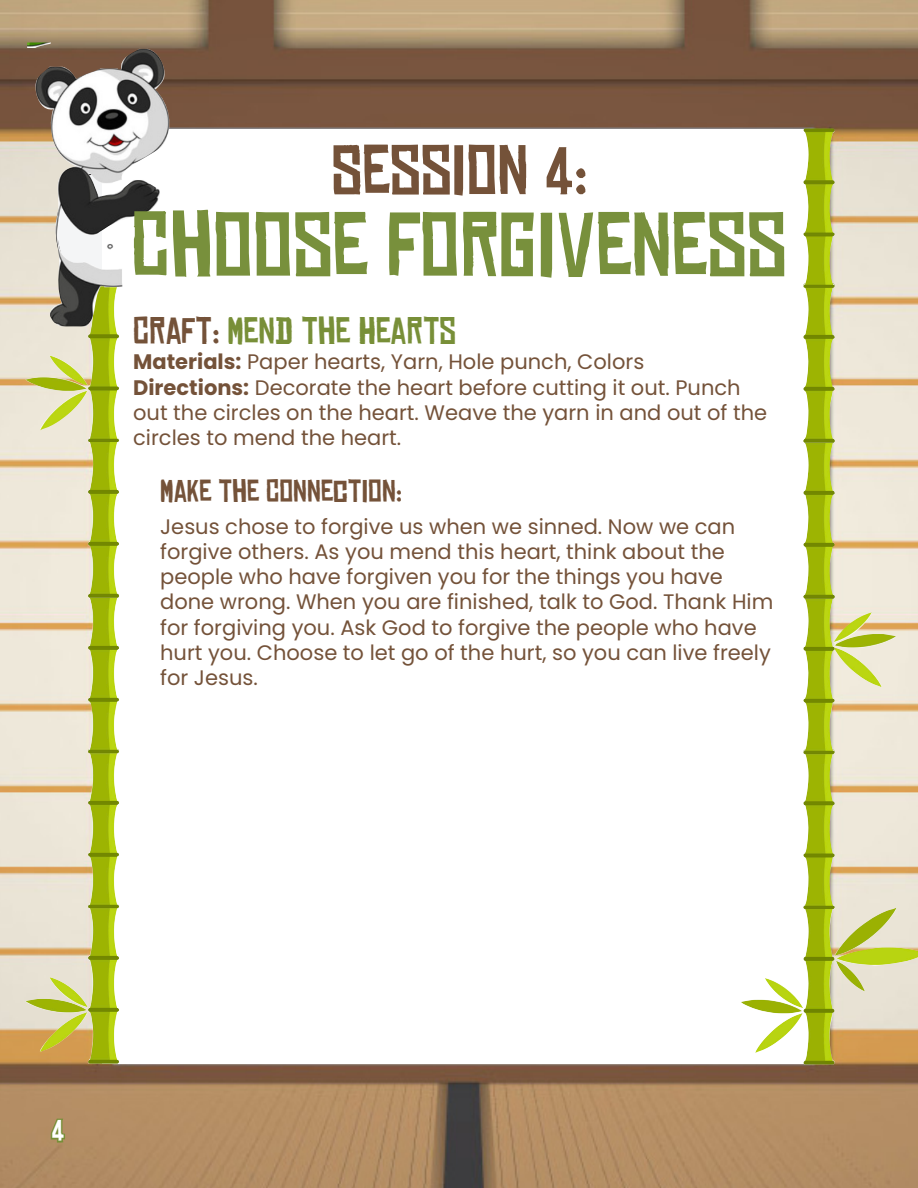
<style>
.page{position:relative;width:918px;height:1188px;background:#fff}
.page>*{position:absolute;margin:0;border:0;box-sizing:border-box;transform-origin:0 0}
.t1{font:87px "Chinese Rocks Free";color:#78903c}
.t2{font:67.5px "Chinese Rocks Free";color:#745239}
.Activity_Style{font:36px "Chinese Rocks Free";color:#788f38}
.Activity_Style-2{font:30px "Chinese Rocks Free";color:#745239}
.t3{font:30px "Chinese Rocks Free";color:#fff}
.Activity_Style-3{font:21px/25.2px "Poppins";color:#745239}
.s1{color:#745239}
.s2{font-weight:700}
</style>
<div class="page">
<img style="left:0;top:0;width:918px;height:1188px">
<div style="left:102px;top:129px;width:712px;height:934px;background:#fff"></div>
<img style="left:836px;top:613px;width:60px;height:74px">
<img style="left:26px;top:904px;width:94px;height:160px">
<img style="left:86px;top:753px;width:34px;height:155px">
<img style="left:86px;top:598px;width:33px;height:155px">
<img style="left:86px;top:442px;width:33px;height:156px">
<img style="left:26px;top:283px;width:93px;height:159px">
<img style="left:27px;top:42px;width:148px;height:284px">
<img style="left:741px;top:905px;width:177px;height:160px">
<img style="left:802px;top:754px;width:33px;height:155px">
<img style="left:803px;top:595px;width:33px;height:159px">
<img style="left:803px;top:443px;width:32px;height:155px">
<img style="left:803px;top:288px;width:32px;height:155px">
<img style="left:802px;top:128px;width:33px;height:160px">
<svg style="left:49px;top:1111px;width:18px;height:33px"></svg>
<p class="t2" style="left:331px;top:134px;width:258px">SESSION 4:</p>
<p class="t1" style="left:131px;top:199px;width:657px">CHOOSE FORGIVENESS</p>
<p class="Activity_Style" style="left:133px;top:312px;width:324px"><span class="s1">CRAFT:</span> MEND THE HEARTS</p>
<p class="Activity_Style-3" style="left:133px;top:350px;width:513px"><span class="s2">Materials:</span> Paper hearts, Yarn, Hole punch, Colors</p>
<p class="Activity_Style-3" style="left:133px;top:375px;width:636px"><span class="s2">Directions:</span> Decorate the heart before cutting it out. Punch out the circles on the heart. Weave the yarn in and out of the circles to mend the heart.</p>
<p class="Activity_Style-2" style="left:160px;top:475px;width:243px">MAKE THE CONNECTION:</p>
<p class="Activity_Style-3" style="left:160px;top:514px;width:615px">Jesus chose to forgive us when we sinned. Now we can forgive others. As you mend this heart, think about the people who have forgiven you for the things you have done wrong. When you are finished, talk to God. Thank Him for forgiving you. Ask God to forgive the people who have hurt you. Choose to let go of the hurt, so you can live freely for Jesus.</p>
<h3 class="t3" style="left:51px;top:1114px;width:14px">4</h3>
</div>
